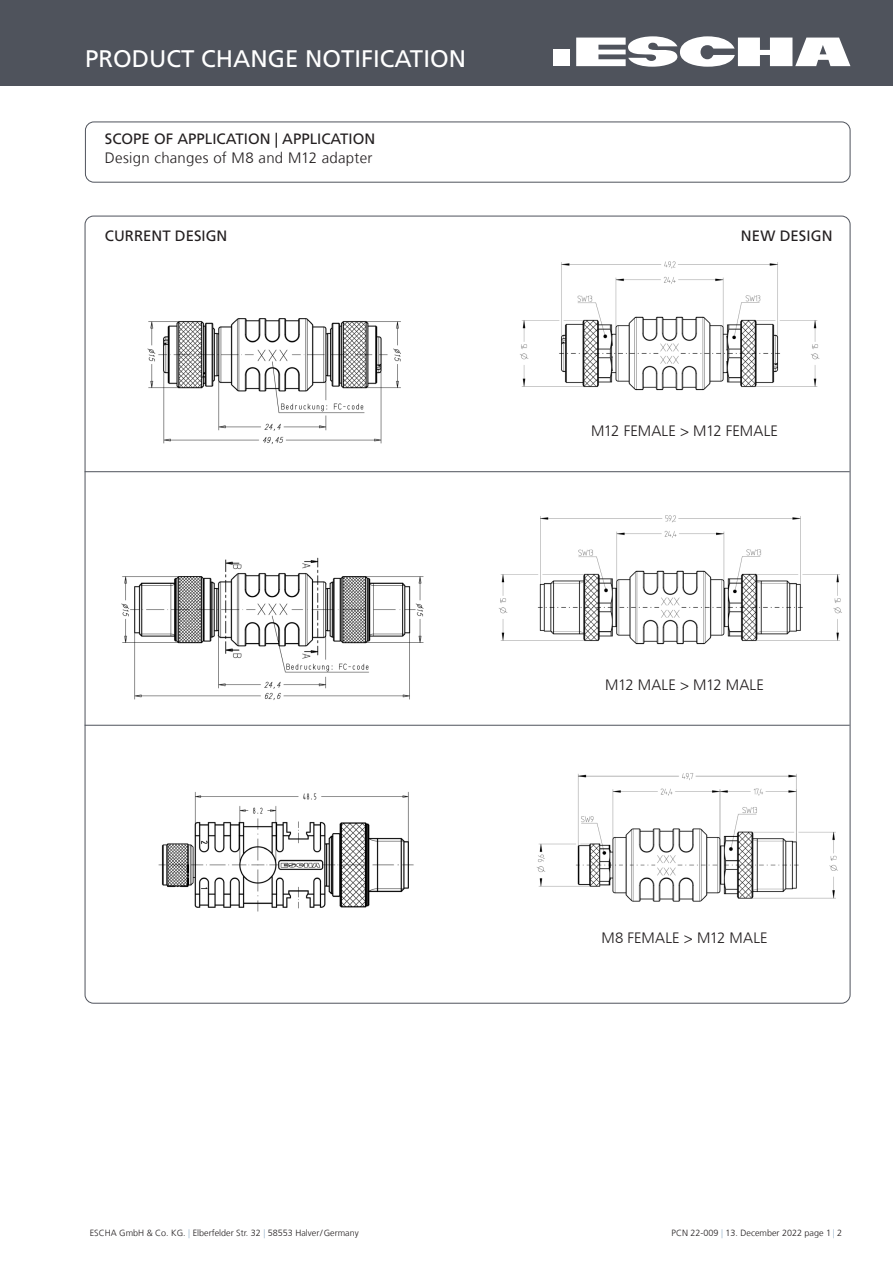
<style>
.page{position:relative;width:893px;height:1263px;background:#fff}
.page>*{position:absolute;margin:0;border:0;box-sizing:border-box;transform-origin:0 0}
.t1{font:24px "Frutiger LT Com";color:#fff}
.t2{font:300 15px "Frutiger LT Com";letter-spacing:.015em;color:#231f20}
.t3{font:15px "Frutiger LT Com";color:#231f20}
.t4{font:300 9px "Frutiger LT Com";color:#231f20}
.s1{color:#99b4cd}
</style>
<div class="page">
<div style="left:0;top:0;width:893px;height:85px;background:#4f535c"></div>
<div style="left:553px;top:50px;width:16px;height:16px;background:#fff"></div>
<svg style="left:576px;top:36px;width:274px;height:31px"></svg>
<div style="left:85px;top:122px;width:765px;height:61px;border:1px solid #4f535c;border-radius:9px"></div>
<img style="left:147px;top:318px;width:254px;height:126px">
<img style="left:520px;top:255px;width:331px;height:198px">
<hr style="left:85px;top:725px;width:765px;height:1px;background:#4f535c">
<hr style="left:85px;top:471px;width:765px;height:1px;background:#4f535c">
<img style="left:121px;top:557px;width:303px;height:143px">
<img style="left:499px;top:508px;width:352px;height:198px">
<img style="left:158px;top:792px;width:256px;height:120px">
<img style="left:536px;top:762px;width:315px;height:198px">
<p class="t1" style="left:85px;top:44px;width:382px">PRODUCT CHANGE NOTIFICATION</p>
<p class="t3" style="left:105px;top:130px;width:272px">SCOPE OF APPLICATION | APPLICATION</p>
<p class="t2" style="left:105px;top:149px;width:269px">Design changes of M8 and M12 adapter</p>
<p class="t3" style="left:105px;top:227px;width:124px">CURRENT DESIGN</p>
<p class="t3" style="left:741px;top:227px;width:93px">NEW DESIGN</p>
<p class="t2" style="left:591px;top:422px;width:188px">M12 FEMALE &gt; M12 FEMALE</p>
<p class="t2" style="left:605px;top:676px;width:160px">M12 MALE &gt; M12 MALE</p>
<p class="t2" style="left:601px;top:929px;width:168px">M8 FEMALE &gt; M12 MALE</p>
<p class="t4" style="left:90px;top:1227px;width:271px">ESCHA GmbH &amp; Co. KG. <span class="s1">|</span> Elberfelder Str. 32 <span class="s1">|</span> 58553 Halver/Germany</p>
<p class="t4" style="left:671px;top:1227px;width:172px">PCN 22-009 <span class="s1">|</span> 13. December 2022 page 1 <span class="s1">|</span> 2</p>
</div>
